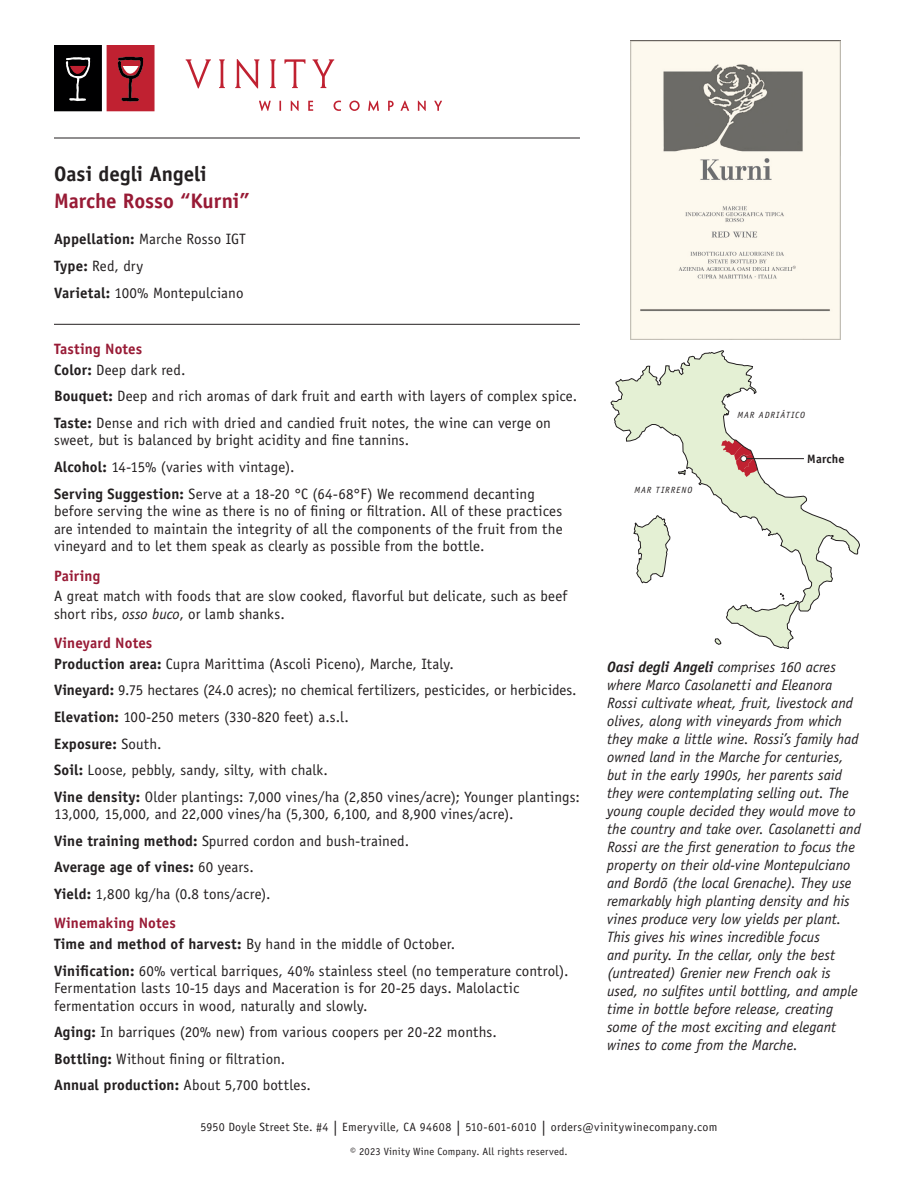
<style>
.page{position:relative;width:918px;height:1188px;background:#fff}
.page>*{position:absolute;margin:0;border:0;box-sizing:border-box;transform-origin:0 0}
.Wine_Name{font:700 21px "Officina Sans Std";color:#981a35}
.Producer{font:700 21px "Officina Sans Std";color:#231f20}
.Specs{font:15px/17.5px "Officina Sans Std";letter-spacing:.005em;color:#231f20}
.Producer_profile{font:italic 15px/18px "Officina Sans Std";color:#231f20}
.Subhead{font:700 15px "Officina Sans Std";letter-spacing:.01em;color:#981a35}
.Specs-2{font:700 15px "Officina Sans Std";letter-spacing:.01em;color:#231f20}
.t1{font:700 12.15px "Officina Sans Std";letter-spacing:.015em;color:#231f20}
.Wine_Header{font:12px "Officina Sans Std";letter-spacing:.025em;color:#231f20}
.Master_Page_Number{font:10.5px "Officina Sans Std";letter-spacing:.02em;color:#231f20}
.t2{font:italic 9px "Officina Sans Std";letter-spacing:.105em;color:#231f20}
.s1{font-weight:700}
.s2{font-style:italic}
.s3{font-weight:400}
.s4{font-size:15px}
</style>
<div class="page">
<hr style="left:54px;top:324px;width:526px;height:1px;background:#231f20">
<img style="left:630px;top:41px;width:210px;height:298px">
<svg style="left:611px;top:351px;width:249px;height:298px"></svg>
<hr style="left:54px;top:138px;width:526px;height:1px;background:#231f20">
<svg style="left:54px;top:45px;width:101px;height:66px;background:#6a272e"></svg>
<svg style="left:186px;top:59px;width:25px;height:29px"></svg>
<svg style="left:219px;top:59px;width:6px;height:29px"></svg>
<svg style="left:235px;top:59px;width:24px;height:29px"></svg>
<svg style="left:270px;top:59px;width:6px;height:29px"></svg>
<svg style="left:284px;top:59px;width:21px;height:29px"></svg>
<svg style="left:313px;top:59px;width:21px;height:29px"></svg>
<svg style="left:259px;top:101px;width:12px;height:10px"></svg>
<svg style="left:279px;top:101px;width:2px;height:10px"></svg>
<svg style="left:291px;top:101px;width:8px;height:10px"></svg>
<svg style="left:308px;top:101px;width:5px;height:10px"></svg>
<svg style="left:334px;top:101px;width:7px;height:10px"></svg>
<svg style="left:349px;top:101px;width:11px;height:10px"></svg>
<svg style="left:368px;top:101px;width:11px;height:10px"></svg>
<svg style="left:388px;top:101px;width:6px;height:10px"></svg>
<svg style="left:401px;top:101px;width:8px;height:10px"></svg>
<svg style="left:418px;top:101px;width:8px;height:10px"></svg>
<svg style="left:434px;top:101px;width:8px;height:10px"></svg>
<p class="Producer" style="left:54px;top:160px;width:154px">Oasi degli Angeli</p>
<p class="Wine_Name" style="left:54px;top:187px;width:197px">Marche Rosso “Kurni”</p>
<p class="Specs" style="left:54px;top:230px;width:193px"><span class="s1">Appellation:</span> Marche Rosso IGT</p>
<p class="Specs" style="left:54px;top:257px;width:91px"><span class="s1">Type:</span> Red, dry</p>
<p class="Specs" style="left:54px;top:284px;width:191px"><span class="s1">Varietal:</span> 100% Montepulciano</p>
<p class="Subhead" style="left:54px;top:340px;width:90px">Tasting Notes</p>
<p class="Specs" style="left:54px;top:361px;width:133px"><span class="s1">Color:</span> Deep dark red.</p>
<p class="Specs" style="left:54px;top:388px;width:525px"><span class="s1">Bouquet:</span> Deep and rich aromas of dark fruit and earth with layers of complex spice.</p>
<p class="Specs" style="left:54px;top:414px;width:499px"><span class="s1">Taste:</span> Dense and rich with dried and candied fruit notes, the wine can verge on sweet, but is balanced by bright acidity and fine tannins.</p>
<p class="Specs" style="left:54px;top:458px;width:242px"><span class="s1">Alcohol:</span> 14-15% (varies with vintage).</p>
<p class="Specs" style="left:54px;top:485px;width:510px"><span class="s1">Serving Suggestion:</span> Serve at a 18-20 °C (64-68°F) We recommend decanting before serving the wine as there is no of fining or filtration. All of these practices are intended to maintain the integrity of all the components of the fruit from the vineyard and to let them speak as clearly as possible from the bottle.</p>
<p class="Subhead" style="left:54px;top:566px;width:48px">Pairing</p>
<p class="Specs" style="left:54px;top:587px;width:515px">A great match with foods that are slow cooked, flavorful but delicate, such as beef short ribs, <span class="s2">osso buco</span>, or lamb shanks.</p>
<p class="Subhead" style="left:54px;top:634px;width:100px">Vineyard Notes</p>
<p class="Specs" style="left:54px;top:655px;width:402px"><span class="s1">Production area:</span> Cupra Marittima (Ascoli Piceno), Marche, Italy.</p>
<p class="Specs" style="left:54px;top:682px;width:524px"><span class="s1">Vineyard:</span> 9.75 hectares (24.0 acres); no chemical fertilizers, pesticides, or herbicides.</p>
<p class="Specs" style="left:54px;top:708px;width:296px"><span class="s1">Elevation:</span> 100-250 meters (330-820 feet) a.s.l.</p>
<p class="Specs-2" style="left:54px;top:734px;width:109px">Exposure: <span class="s3">South.</span></p>
<p class="Specs" style="left:54px;top:761px;width:275px"><span class="s1">Soil:</span> Loose, pebbly, sandy, silty, with chalk.</p>
<p class="Specs" style="left:54px;top:788px;width:527px"><span class="s1">Vine density:</span> Older plantings: 7,000 vines/ha (2,850 vines/acre); Younger plantings:<br>13,000, 15,000, and 22,000 vines/ha (5,300, 6,100, and 8,900 vines/acre).</p>
<p class="Specs" style="left:54px;top:832px;width:357px"><span class="s1">Vine training method:</span> Spurred cordon and bush-trained.</p>
<p class="Specs-2" style="left:54px;top:858px;width:201px">Average age of vines: <span class="s3">60 years.</span></p>
<p class="Specs" style="left:54px;top:885px;width:218px"><span class="s1">Yield:</span> 1,800 kg/ha (0.8 tons/acre).</p>
<p class="Subhead" style="left:54px;top:914px;width:123px">Winemaking Notes</p>
<p class="Specs" style="left:54px;top:935px;width:403px"><span class="s1">Time and method of harvest:</span> By hand in the middle of October.</p>
<p class="Specs" style="left:54px;top:962px;width:516px"><span class="s1">Vinification:</span> 60% vertical barriques, 40% stainless steel (no temperature control).<br>Fermentation lasts 10-15 days and Maceration is for 20-25 days. Malolactic fermentation occurs in wood, naturally and slowly.</p>
<p class="Specs" style="left:54px;top:1023px;width:444px"><span class="s1">Aging:</span> In barriques (20% new) from various coopers per 20-22 months.</p>
<p class="Specs" style="left:54px;top:1050px;width:233px"><span class="s1">Bottling:</span> Without fining or filtration.</p>
<p class="Specs" style="left:54px;top:1076px;width:259px"><span class="s1">Annual production:</span> About 5,700 bottles.</p>
<p class="Wine_Header" style="left:201px;top:1120px;width:518px">5950 Doyle Street Ste. #4 <span class="s4">|</span> Emeryville, CA 94608 <span class="s4">|</span> 510-601-6010 <span class="s4">|</span> orders@vinitywinecompany.com</p>
<p class="Master_Page_Number" style="left:350px;top:1145px;width:219px">© 2023 Vinity Wine Company. All rights reserved.</p>
<p class="t2" style="left:737px;top:410px;width:69px">MAR ADRIÁTICO</p>
<p class="t1" style="left:807px;top:451px;width:39px">Marche</p>
<p class="t2" style="left:634px;top:484px;width:59px">MAR TIRRENO</p>
<p class="Producer_profile" style="left:607px;top:658px;width:255px"><span class="s1">Oasi degli Angeli</span> comprises 160 acres where Marco Casolanetti and Eleanora Rossi cultivate wheat, fruit, livestock and olives, along with vineyards from which they make a little wine. Rossi’s family had owned land in the Marche for centuries, but in the early 1990s, her parents said they were contemplating selling out. The young couple decided they would move to the country and take over. Casolanetti and Rossi are the first generation to focus the property on their old-vine Montepulciano and Bordõ (the local Grenache). They use remarkably high planting density and his vines produce very low yields per plant.<br>This gives his wines incredible focus<br>and purity. In the cellar, only the best (untreated) Grenier new French oak is used, no sulfites until bottling, and ample time in bottle before release, creating some of the most exciting and elegant wines to come from the Marche.</p>
</div>
